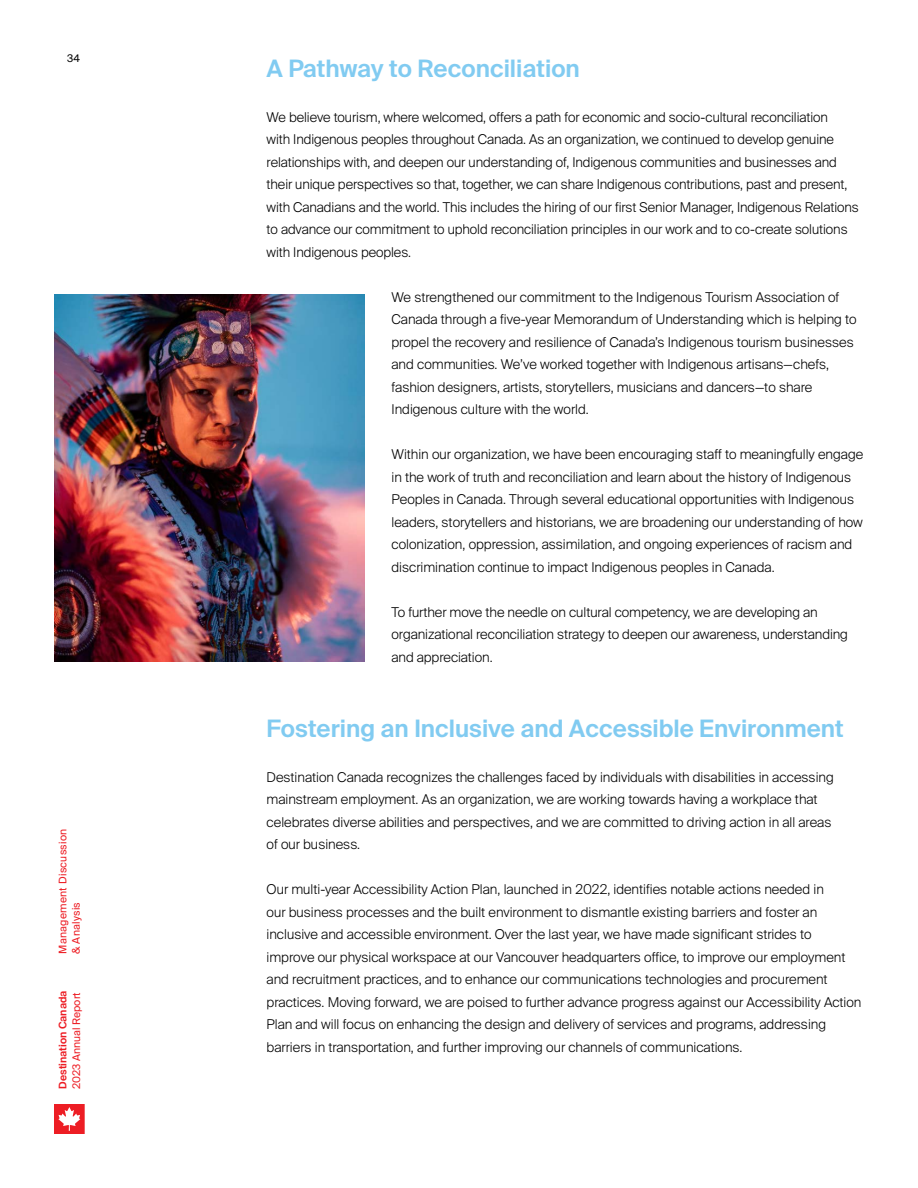
<style>
.page{position:relative;width:918px;height:1188px;background:#fff}
.page>*{position:absolute;margin:0;border:0;box-sizing:border-box;transform-origin:0 0}
.t1{font:600 24px "Suisse Intl";color:#81cbf1}
.t2{font:300 13.5px/22.5px "Suisse Intl";color:#000}
.t3{font:10.5px/13.5px "Suisse Intl";letter-spacing:.025em;color:#ed1d24}
.t4{font:600 10.5px "Suisse Intl";color:#ed1d24}
.t5{font:10.5px "Suisse Intl";color:#ed1d24}
.t6{font:10.5px "Suisse Intl";color:#000}
</style>
<div class="page">
<svg style="left:54px;top:1104px;width:31px;height:30px"></svg>
<img style="left:54px;top:294px;width:310px;height:368px">
<p class="t6" style="left:67px;top:52px;width:14px">34</p>
<p class="t3" style="left:56px;top:954px;width:127px;rotate:-90deg">Management Discussion &amp; Analysis</p>
<p class="t4" style="left:57px;top:1089px;width:100px;rotate:-90deg">Destination Canada</p>
<p class="t5" style="left:70px;top:1089px;width:98px;rotate:-90deg">2023 Annual Report</p>
<h1 class="t1" style="left:267px;top:54px;width:315px">A Pathway to Reconciliation</h1>
<p class="t2" style="left:267px;top:106px;width:594px">We believe tourism, where welcomed, offers a path for economic and socio-cultural reconciliation<br>with Indigenous peoples throughout Canada. As an organization, we continued to develop genuine relationships with, and deepen our understanding of, Indigenous communities and businesses and their unique perspectives so that, together, we can share Indigenous contributions, past and present, with Canadians and the world. This includes the hiring of our first Senior Manager, Indigenous Relations to advance our commitment to uphold reconciliation principles in our work and to co-create solutions with Indigenous peoples.</p>
<p class="t2" style="left:392px;top:286px;width:467px">We strengthened our commitment to the Indigenous Tourism Association of Canada through a five-year Memorandum of Understanding which is helping to propel the recovery and resilience of Canada’s Indigenous tourism businesses and communities. We’ve worked together with Indigenous artisans—chefs, fashion designers, artists, storytellers, musicians and dancers—to share Indigenous culture with the world.</p>
<p class="t2" style="left:392px;top:443px;width:473px">Within our organization, we have been encouraging staff to meaningfully engage in the work of truth and reconciliation and learn about the history of Indigenous Peoples in Canada. Through several educational opportunities with Indigenous leaders, storytellers and historians, we are broadening our understanding of how colonization, oppression, assimilation, and ongoing experiences of racism and discrimination continue to impact Indigenous peoples in Canada.</p>
<p class="t2" style="left:392px;top:601px;width:458px">To further move the needle on cultural competency, we are developing an organizational reconciliation strategy to deepen our awareness, understanding and appreciation.</p>
<h1 class="t1" style="left:267px;top:714px;width:579px">Fostering an Inclusive and Accessible Environment</h1>
<p class="t2" style="left:267px;top:766px;width:569px">Destination Canada recognizes the challenges faced by individuals with disabilities in accessing mainstream employment. As an organization, we are working towards having a workplace that celebrates diverse abilities and perspectives, and we are committed to driving action in all areas of our business.</p>
<p class="t2" style="left:267px;top:878px;width:596px">Our multi-year Accessibility Action Plan, launched in 2022, identifies notable actions needed in<br>our business processes and the built environment to dismantle existing barriers and foster an inclusive and accessible environment. Over the last year, we have made significant strides to improve our physical workspace at our Vancouver headquarters office, to improve our employment and recruitment practices, and to enhance our communications technologies and procurement practices. Moving forward, we are poised to further advance progress against our Accessibility Action Plan and will focus on enhancing the design and delivery of services and programs, addressing barriers in transportation, and further improving our channels of communications.</p>
</div>
